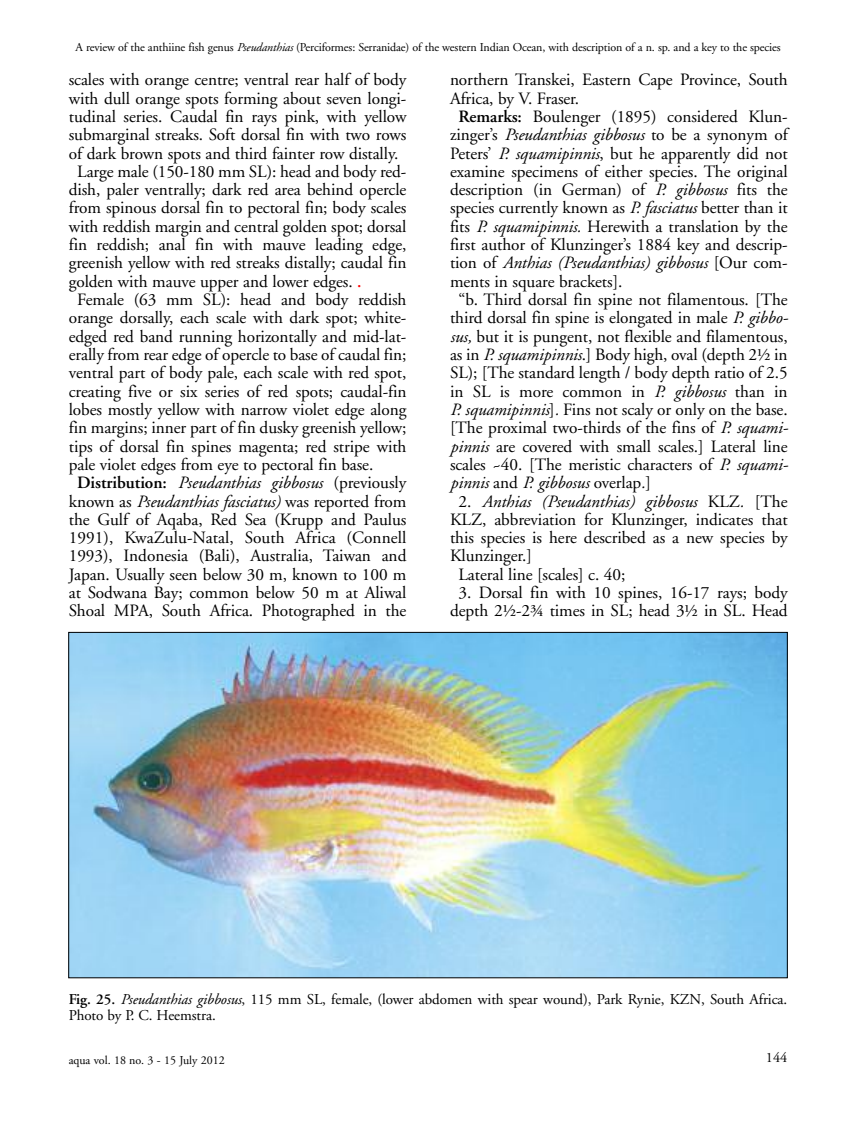
<style>
.page{position:relative;width:864px;height:1132px;background:#fff}
.page>*{position:absolute;margin:0;border:0;box-sizing:border-box;transform-origin:0 0}
.t1{font:17.25px/18.3px "Adobe Garamond";letter-spacing:-.005em;color:#000;text-align:center}
.t2{font:italic 17.25px "Adobe Garamond";letter-spacing:-.005em;color:#000}
.t3{font:15px/16.2px "Adobe Garamond";letter-spacing:-.005em;color:#000}
.t4{font:14.25px "Adobe Garamond";color:#000}
.t5{font:12px "Adobe Garamond";letter-spacing:-.01em;color:#000}
.s1{font-style:italic}
.s2{font-weight:600;color:#f00}
.s3{font-weight:600;font-style:normal}
.s4{font-style:normal}
.s5{font-weight:600}
</style>
<div class="page">
<img style="left:70px;top:633px;width:715px;height:342px">
<p class="t5" style="left:76px;top:43px;width:706px">A review of the anthiine fish genus <span class="s1">Pseudanthias</span> (Perciformes: Serranidae) of the western Indian Ocean, with description of a n. sp. and a key to the species</p>
<p class="t1" style="left:69px;top:72px;width:339px">scales with orange centre; ventral rear half of body</p>
<p class="t1" style="left:69px;top:90px;width:339px">with dull orange spots forming about seven longi-</p>
<p class="t1" style="left:69px;top:109px;width:339px">tudinal series. Caudal fin rays pink, with yellow</p>
<p class="t1" style="left:69px;top:127px;width:339px">submarginal streaks. Soft dorsal fin with two rows</p>
<p class="t1" style="left:69px;top:145px;width:331px">of dark brown spots and third fainter row distally.</p>
<p class="t1" style="left:77px;top:164px;width:330px">Large male (150-180 mm SL): head and body red-</p>
<p class="t1" style="left:69px;top:182px;width:339px">dish, paler ventrally; dark red area behind opercle</p>
<p class="t1" style="left:69px;top:200px;width:339px">from spinous dorsal fin to pectoral fin; body scales</p>
<p class="t1" style="left:69px;top:218px;width:339px">with reddish margin and central golden spot; dorsal</p>
<p class="t1" style="left:69px;top:237px;width:339px">fin reddish; anal fin with mauve leading edge,</p>
<p class="t1" style="left:69px;top:255px;width:339px">greenish yellow with red streaks distally; caudal fin</p>
<p class="t1" style="left:69px;top:273px;width:294px">golden with mauve upper and lower edges. <span class="s2">.</span></p>
<p class="t1" style="left:77px;top:292px;width:330px">Female (63 mm SL): head and body reddish</p>
<p class="t1" style="left:69px;top:310px;width:339px">orange dorsally, each scale with dark spot; white-</p>
<p class="t1" style="left:69px;top:328px;width:339px">edged red band running horizontally and mid-lat-</p>
<p class="t1" style="left:69px;top:347px;width:339px">erally from rear edge of opercle to base of caudal fin;</p>
<p class="t1" style="left:69px;top:365px;width:339px">ventral part of body pale, each scale with red spot,</p>
<p class="t1" style="left:69px;top:383px;width:339px">creating five or six series of red spots; caudal-fin</p>
<p class="t1" style="left:69px;top:401px;width:339px">lobes mostly yellow with narrow violet edge along</p>
<p class="t1" style="left:69px;top:420px;width:339px">fin margins; inner part of fin dusky greenish yellow;</p>
<p class="t1" style="left:69px;top:438px;width:339px">tips of dorsal fin spines magenta; red stripe with</p>
<p class="t1" style="left:69px;top:456px;width:306px">pale violet edges from eye to pectoral fin base.</p>
<p class="t2" style="left:77px;top:475px;width:330px"><span class="s3">Distribution:</span> Pseudanthias gibbosus <span class="s4">(previously</span></p>
<p class="t1" style="left:69px;top:493px;width:339px">known as <span class="s1">Pseudanthias fasciatus)</span> was reported from</p>
<p class="t1" style="left:69px;top:511px;width:339px">the Gulf of Aqaba, Red Sea (Krupp and Paulus</p>
<p class="t1" style="left:69px;top:530px;width:339px">1991), KwaZulu-Natal, South Africa (Connell</p>
<p class="t1" style="left:69px;top:548px;width:339px">1993), Indonesia (Bali), Australia, Taiwan and</p>
<p class="t1" style="left:69px;top:566px;width:339px">Japan. Usually seen below 30 m, known to 100 m</p>
<p class="t1" style="left:69px;top:584px;width:339px">at Sodwana Bay; common below 50 m at Aliwal</p>
<p class="t1" style="left:69px;top:603px;width:339px">Shoal MPA, South Africa. Photographed in the</p>
<p class="t1" style="left:450px;top:72px;width:339px">northern Transkei, Eastern Cape Province, South</p>
<p class="t1" style="left:450px;top:90px;width:131px">Africa, by V. Fraser.</p>
<p class="t1" style="left:458px;top:109px;width:330px"><span class="s5">Remarks:</span> Boulenger (1895) considered Klun-</p>
<p class="t1" style="left:450px;top:127px;width:339px">zinger’s <span class="s1">Pseudanthias gibbosus</span> to be a synonym of</p>
<p class="t1" style="left:450px;top:145px;width:339px">Peters’ <span class="s1">P. squamipinnis</span>, but he apparently did not</p>
<p class="t1" style="left:450px;top:164px;width:339px">examine specimens of either species. The original</p>
<p class="t1" style="left:450px;top:182px;width:339px">description (in German) of <span class="s1">P. gibbosus</span> fits the</p>
<p class="t1" style="left:450px;top:200px;width:339px">species currently known as <span class="s1">P. fasciatus</span> better than it</p>
<p class="t1" style="left:450px;top:218px;width:339px">fits <span class="s1">P. squamipinnis.</span> Herewith a translation by the</p>
<p class="t1" style="left:450px;top:237px;width:339px">first author of Klunzinger’s 1884 key and descrip-</p>
<p class="t2" style="left:450px;top:256px;width:339px"><span class="s4">tion of</span> Anthias (Pseudanthias) gibbosus <span class="s4">[Our com-</span></p>
<p class="t1" style="left:450px;top:273px;width:174px">ments in square brackets].</p>
<p class="t1" style="left:458px;top:292px;width:330px">“b. Third dorsal fin spine not filamentous. [The</p>
<p class="t1" style="left:450px;top:310px;width:340px">third dorsal fin spine is elongated in male <span class="s1">P. gibbo-</span></p>
<p class="t1" style="left:450px;top:328px;width:339px"><span class="s1">sus,</span> but it is pungent, not flexible and filamentous,</p>
<p class="t1" style="left:450px;top:347px;width:339px">as in <span class="s1">P. squamipinnis</span>.] Body high, oval (depth 2½ in</p>
<p class="t1" style="left:450px;top:365px;width:339px">SL); [The standard length / body depth ratio of 2.5</p>
<p class="t1" style="left:450px;top:383px;width:339px">in SL is more common in <span class="s1">P. gibbosus</span> than in</p>
<p class="t1" style="left:450px;top:401px;width:339px"><span class="s1">P. squamipinnis</span>]<span class="s1">.</span> Fins not scaly or only on the base.</p>
<p class="t1" style="left:450px;top:420px;width:340px">[The proximal two-thirds of the fins of <span class="s1">P. squami-</span></p>
<p class="t1" style="left:450px;top:438px;width:339px"><span class="s1">pinnis</span> are covered with small scales.] Lateral line</p>
<p class="t1" style="left:450px;top:456px;width:340px">scales ~40. [The meristic characters of <span class="s1">P. squami-</span></p>
<p class="t2" style="left:450px;top:475px;width:202px">pinnis <span class="s4">and</span> P. gibbosus <span class="s4">overlap</span>.<span class="s4">]</span></p>
<p class="t2" style="left:458px;top:494px;width:330px"><span class="s4">2.</span> Anthias (Pseudanthias) gibbosus <span class="s4">KLZ</span>. <span class="s4">[The</span></p>
<p class="t1" style="left:450px;top:511px;width:339px">KLZ, abbreviation for Klunzinger, indicates that</p>
<p class="t1" style="left:450px;top:530px;width:339px">this species is here described as a new species by</p>
<p class="t1" style="left:450px;top:548px;width:83px">Klunzinger.]</p>
<p class="t1" style="left:458px;top:566px;width:168px">Lateral line [scales] c. 40;</p>
<p class="t1" style="left:450px;top:584px;width:339px">3. Dorsal fin with 10 spines, 16-17 rays; body depth 2½-2¾ times in SL; head 3½ in SL. Head</p>
<p class="t3" style="left:69px;top:992px;width:720px"><span class="s5">Fig. 25.</span> <span class="s1">Pseudanthias gibbosus</span>, 115 mm SL, female, (lower abdomen with spear wound), Park Rynie, KZN, South Africa.<br>Photo by P. C. Heemstra.</p>
<p class="t5" style="left:69px;top:1054px;width:157px">aqua vol. 18 no. 3 - 15 July 2012</p>
<p class="t4" style="left:765px;top:1051px;width:23px">144</p>
</div>
